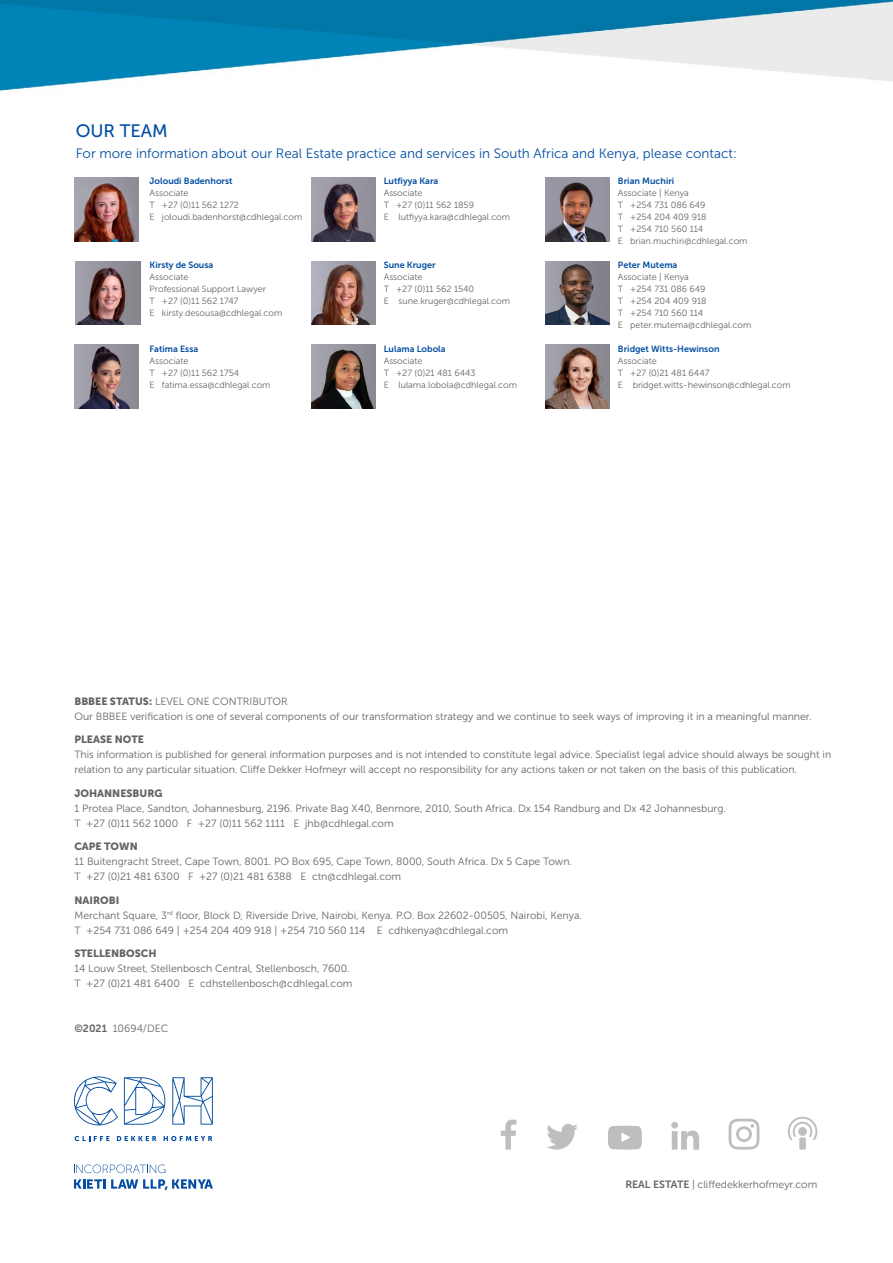
<style>
.page{position:relative;width:893px;height:1263px;background:#fff}
.page>*{position:absolute;margin:0;border:0;box-sizing:border-box;transform-origin:0 0}
.t1{font:18px "Museo Sans 500";color:#034ea2}
.t2{font:13.5px "Museo Sans 300";color:#034ea2}
.t3{font:10.5px/15px "Museo Sans 300";color:#636466}
.t4{font:10.5px "Museo Sans 900";color:#636466}
.t5{font:9px/12px "Museo Sans 300";color:#636466}
.t6{font:9px "Museo Sans 700";color:#034ea2}
.s1{font-family:"Museo Sans 900"}
.s2{font-family:"Museo Sans 700"}
</style>
<div class="page">
<img style="left:0;top:0;width:893px;height:92px">
<svg style="left:501px;top:1119px;width:15px;height:30px"></svg>
<svg style="left:547px;top:1124px;width:31px;height:25px"></svg>
<svg style="left:671px;top:1122px;width:28px;height:27px"></svg>
<svg style="left:608px;top:1126px;width:34px;height:23px"></svg>
<svg style="left:788px;top:1117px;width:29px;height:23px"></svg>
<div style="left:799px;top:1137px;width:7px;height:12px;background:#bcbec0"></div>
<svg style="left:729px;top:1119px;width:30px;height:30px"></svg>
<svg style="left:164px;top:1136px;width:48px;height:5px"></svg>
<svg style="left:117px;top:1136px;width:39px;height:5px"></svg>
<svg style="left:75px;top:1136px;width:35px;height:5px"></svg>
<svg style="left:74px;top:1076px;width:44px;height:49px"></svg>
<svg style="left:124px;top:1077px;width:41px;height:48px"></svg>
<svg style="left:172px;top:1077px;width:41px;height:47px"></svg>
<svg style="left:74px;top:1164px;width:91px;height:9px"></svg>
<svg style="left:74px;top:1179px;width:139px;height:11px"></svg>
<img style="left:545px;top:178px;width:65px;height:63px">
<img style="left:311px;top:178px;width:65px;height:63px">
<img style="left:76px;top:261px;width:64px;height:64px">
<img style="left:74px;top:178px;width:65px;height:63px">
<img style="left:311px;top:261px;width:65px;height:64px">
<img style="left:311px;top:345px;width:65px;height:63px">
<img style="left:545px;top:261px;width:65px;height:64px">
<img style="left:545px;top:345px;width:65px;height:63px">
<img style="left:74px;top:345px;width:65px;height:63px">
<h1 class="t1" style="left:76px;top:121px;width:93px">OUR TEAM</h1>
<p class="t2" style="left:76px;top:146px;width:663px">For more information about our Real Estate practice and services in South Africa and Kenya, please contact:</p>
<p class="t6" style="left:150px;top:176px;width:85px">Joloudi Badenhorst</p>
<p class="t5" style="left:150px;top:187px;width:154px">Associate<br>T +27 (0)11 562 1272<br>E joloudi.badenhorst@cdhlegal.com</p>
<p class="t6" style="left:150px;top:260px;width:65px">Kirsty de Sousa</p>
<p class="t5" style="left:150px;top:271px;width:134px">Associate<br>Professional Support Lawyer<br>T +27 (0)11 562 1747<br>E kirsty.desousa@cdhlegal.com</p>
<p class="t6" style="left:150px;top:344px;width:50px">Fatima Essa</p>
<p class="t5" style="left:150px;top:355px;width:122px">Associate<br>T +27 (0)11 562 1754<br>E fatima.essa@cdhlegal.com</p>
<p class="t6" style="left:384px;top:176px;width:56px">Lutfiyya Kara</p>
<p class="t5" style="left:384px;top:187px;width:128px">Associate<br>T +27 (0)11 562 1859<br>E lutfiyya.kara@cdhlegal.com</p>
<p class="t6" style="left:384px;top:260px;width:53px">Sune Kruger</p>
<p class="t5" style="left:384px;top:271px;width:128px">Associate<br>T +27 (0)11 562 1540<br>E sune.kruger@cdhlegal.com</p>
<p class="t6" style="left:384px;top:344px;width:63px">Lulama Lobola</p>
<p class="t5" style="left:384px;top:355px;width:135px">Associate<br>T +27 (0)21 481 6443<br>E lulama.lobola@cdhlegal.com</p>
<p class="t6" style="left:618px;top:176px;width:58px">Brian Muchiri</p>
<p class="t5" style="left:618px;top:187px;width:131px">Associate | Kenya<br>T +254 731 086 649<br>T +254 204 409 918<br>T +254 710 560 114<br>E brian.muchiri@cdhlegal.com</p>
<p class="t6" style="left:618px;top:260px;width:61px">Peter Mutema</p>
<p class="t5" style="left:618px;top:271px;width:135px">Associate | Kenya<br>T +254 731 086 649<br>T +254 204 409 918<br>T +254 710 560 114<br>E peter.mutema@cdhlegal.com</p>
<p class="t6" style="left:618px;top:344px;width:103px">Bridget Witts-Hewinson</p>
<p class="t5" style="left:618px;top:355px;width:174px">Associate<br>T +27 (0)21 481 6447<br>E bridget.witts-hewinson@cdhlegal.com</p>
<p class="t3" style="left:74px;top:694px;width:739px"><span class="s1">BBBEE STATUS:</span> LEVEL ONE CONTRIBUTOR<br>Our BBBEE verification is one of several components of our transformation strategy and we continue to seek ways of improving it in a meaningful manner.</p>
<p class="t4" style="left:74px;top:734px;width:71px">PLEASE NOTE</p>
<p class="t3" style="left:74px;top:747px;width:758px">This information is published for general information purposes and is not intended to constitute legal advice. Specialist legal advice should always be sought in relation to any particular situation. Cliffe Dekker Hofmeyr will accept no responsibility for any actions taken or not taken on the basis of this publication.</p>
<p class="t4" style="left:74px;top:787px;width:90px">JOHANNESBURG</p>
<p class="t3" style="left:74px;top:801px;width:653px">1 Protea Place, Sandton, Johannesburg, 2196. Private Bag X40, Benmore, 2010, South Africa. Dx 154 Randburg and Dx 42 Johannesburg.<br>T +27 (0)11 562 1000 F +27 (0)11 562 1111 E jhb@cdhlegal.com</p>
<p class="t4" style="left:74px;top:841px;width:65px">CAPE TOWN</p>
<p class="t3" style="left:74px;top:854px;width:499px">11 Buitengracht Street, Cape Town, 8001. PO Box 695, Cape Town, 8000, South Africa. Dx 5 Cape Town.<br>T +27 (0)21 481 6300 F +27 (0)21 481 6388 E ctn@cdhlegal.com</p>
<p class="t4" style="left:74px;top:894px;width:46px">NAIROBI</p>
<p class="t3" style="left:74px;top:908px;width:509px">Merchant Square, 3<sup>rd</sup> floor, Block D, Riverside Drive, Nairobi, Kenya. P.O. Box 22602-00505, Nairobi, Kenya.<br>T +254 731 086 649 | +254 204 409 918 | +254 710 560 114 E cdhkenya@cdhlegal.com</p>
<p class="t4" style="left:74px;top:948px;width:84px">STELLENBOSCH</p>
<p class="t3" style="left:74px;top:961px;width:280px">14 Louw Street, Stellenbosch Central, Stellenbosch, 7600.<br>T +27 (0)21 481 6400 E cdhstellenbosch@cdhlegal.com</p>
<p class="t3" style="left:74px;top:1021px;width:95px"><span class="s2">©2021</span> 10694/DEC</p>
<p class="t3" style="left:625px;top:1177px;width:194px"><span class="s2">REAL ESTATE</span> | cliffedekkerhofmeyr.com</p>
</div>
